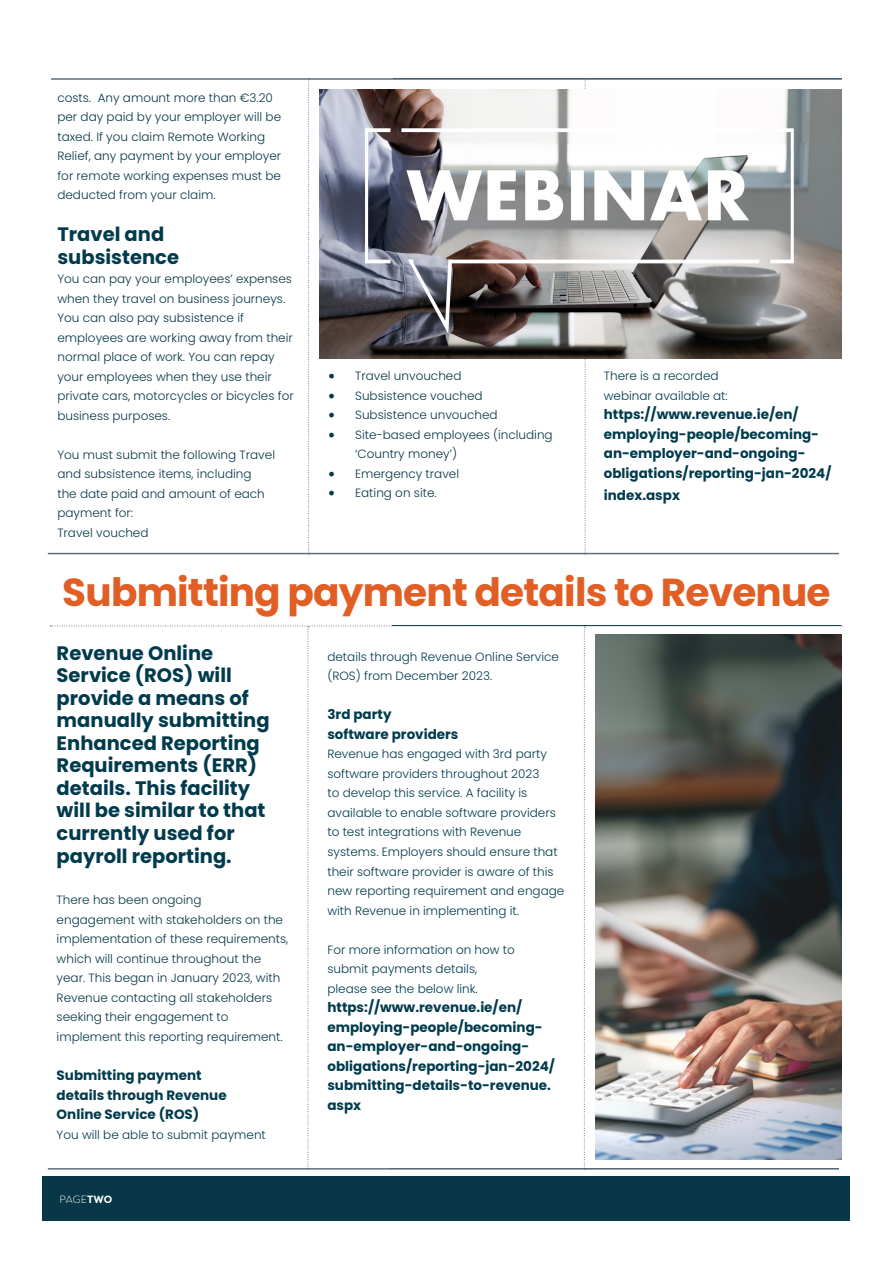
<style>
.page{position:relative;width:893px;height:1263px;background:#fff}
.page>*{position:absolute;margin:0;border:0;box-sizing:border-box;transform-origin:0 0}
.t1{font:700 39px "Poppins";letter-spacing:-.02em;color:#e15e25}
.t2{font:700 19.5px/22.5px "Poppins";color:#003b4d}
.t3{font:700 13.5px/19.5px "Poppins";color:#003b4d}
.t4{font:300 12px/19.5px "Poppins";color:#083847}
.t5{font:300 12px/19.5px "Poppins";color:#003b4d}
.t6{font:300 10.5px "Filson Pro";color:#fff}
.s1{font-family:"Minion Pro";font-weight:400;font-size:18px}
.s2{font-weight:700}
</style>
<div class="page">
<div style="left:43px;top:1176px;width:807px;height:44px;background:#083847"></div>
<hr style="left:48px;top:1168px;width:791px;height:1px;background:#5c6f7d">
<hr style="left:48px;top:553px;width:791px;height:1px;background:#5c6f7d">
<svg style="left:308px;top:80px;width:2px;height:475px"></svg>
<svg style="left:585px;top:80px;width:1px;height:475px"></svg>
<hr style="left:51px;top:78px;width:791px;height:2px;background:#5c6f7d">
<img style="left:320px;top:89px;width:522px;height:270px">
<svg style="left:50px;top:626px;width:792px;height:544px"></svg>
<img style="left:595px;top:634px;width:247px;height:525px">
<p class="t4" style="left:57px;top:88px;width:225px">costs. Any amount more than €3.20 per day paid by your employer will be taxed. If you claim Remote Working Relief, any payment by your employer for remote working expenses must be deducted from your claim.</p>
<h2 class="t2" style="left:57px;top:223px;width:123px">Travel and subsistence</h2>
<p class="t4" style="left:57px;top:270px;width:238px">You can pay your employees’ expenses when they travel on business journeys.<br>You can also pay subsistence if employees are working away from their normal place of work. You can repay your employees when they use their private cars, motorcycles or bicycles for business purposes.</p>
<p class="t4" style="left:57px;top:445px;width:219px">You must submit the following Travel and subsistence items, including<br>the date paid and amount of each payment for:<br>Travel vouched</p>
<p class="t4" style="left:328px;top:366px;width:135px"><span class="s1">•</span> Travel unvouched</p>
<p class="t4" style="left:328px;top:386px;width:156px"><span class="s1">•</span> Subsistence vouched</p>
<p class="t4" style="left:328px;top:405px;width:171px"><span class="s1">•</span> Subsistence unvouched</p>
<p class="t4" style="left:355px;top:425px;width:199px;text-indent:-27px"><span class="s1">•</span> Site-based employees (including ‘Country money’)</p>
<p class="t4" style="left:328px;top:464px;width:132px"><span class="s1">•</span> Emergency travel</p>
<p class="t4" style="left:328px;top:483px;width:110px"><span class="s1">•</span> Eating on site.</p>
<p class="t5" style="left:604px;top:366px;width:125px">There is a recorded webinar available at:</p>
<p class="t3" style="left:604px;top:405px;width:229px">https://www.revenue.ie/en/ employing-people/becoming&shy;an-employer-and-ongoing&shy;obligations/reporting-jan-2024/</p>
<p class="t3" style="left:604px;top:486px;width:78px">index.aspx</p>
<h1 class="t1" style="left:62px;top:569px;width:770px">Submitting payment details to Revenue</h1>
<h2 class="t2" style="left:57px;top:642px;width:215px">Revenue Online<br>Service (ROS) will provide a means of manually submitting<br>Enhanced Reporting<br>Requirements (ERR) details. This facility will be similar to that currently used for payroll reporting.</h2>
<p class="t4" style="left:57px;top:890px;width:233px">There has been ongoing<br>engagement with stakeholders on the implementation of these requirements, which will continue throughout the year. This began in January 2023, with Revenue contacting all stakeholders seeking their engagement to implement this reporting requirement.</p>
<p class="t3" style="left:57px;top:1065px;width:172px">Submitting payment details through Revenue<br>Online Service (ROS)</p>
<p class="t5" style="left:57px;top:1124px;width:211px">You will be able to submit payment</p>
<p class="t5" style="left:327px;top:647px;width:233px">details through Revenue Online Service (ROS) from December 2023.</p>
<p class="t3" style="left:327px;top:705px;width:133px">3rd party<br>software providers</p>
<p class="t5" style="left:327px;top:744px;width:238px">Revenue has engaged with 3rd party software providers throughout 2023<br>to develop this service. A facility is available to enable software providers to test integrations with Revenue systems. Employers should ensure that their software provider is aware of this new reporting requirement and engage with Revenue in implementing it.</p>
<p class="t5" style="left:327px;top:939px;width:189px">For more information on how to submit payments details, please see the below link.</p>
<p class="t3" style="left:327px;top:997px;width:229px">https://www.revenue.ie/en/ employing-people/becoming&shy;an-employer-and-ongoing&shy;obligations/reporting-jan-2024/ submitting-details-to-revenue. aspx</p>
<p class="t6" style="left:60px;top:1192px;width:54px">PAGE<span class="s2">TWO</span></p>
</div>
